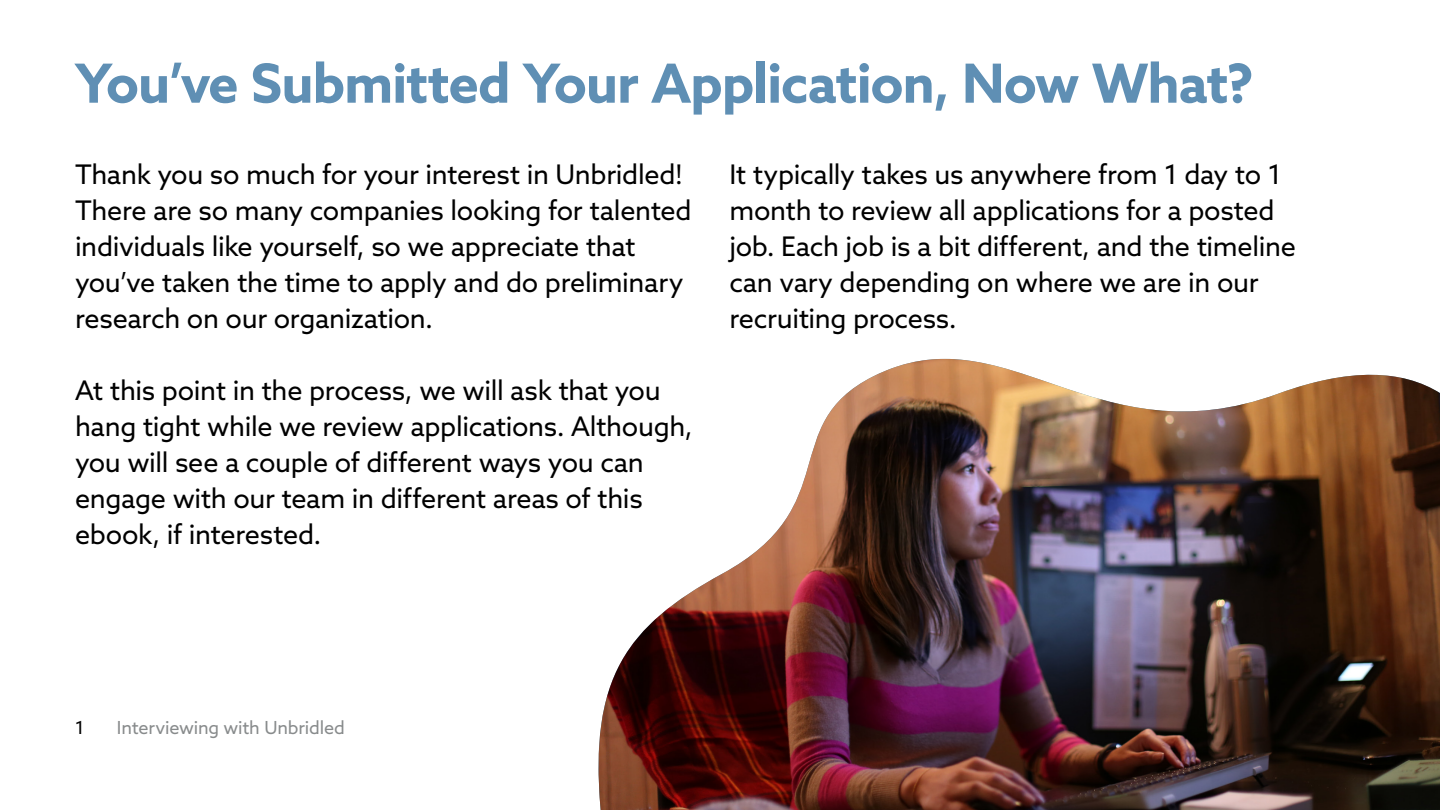
<style>
.page{position:relative;width:1440px;height:810px;background:#fff}
.page>*{position:absolute;margin:0;border:0;box-sizing:border-box;transform-origin:0 0}
.t1{font:700 54px "Azo Sans";letter-spacing:-.02em;color:#5f8fb4}
.t2{font:27px/36px "Azo Sans";letter-spacing:-.015em;color:#000}
.t3{font:18px "Azo Sans";letter-spacing:-.01em;color:#888b8c}
.t4{font:18px "Azo Sans";color:#000}
</style>
<div class="page">
<img style="left:598px;top:359px;width:842px;height:451px">
<h1 class="t1" style="left:75px;top:48px;width:1180px">You’ve Submitted Your Application, Now What?</h1>
<p class="t2" style="left:75px;top:156px;width:618px">Thank you so much for your interest in Unbridled!<br>There are so many companies looking for talented individuals like yourself, so we appreciate that you’ve taken the time to apply and do preliminary research on our organization.</p>
<p class="t2" style="left:75px;top:372px;width:619px">At this point in the process, we will ask that you hang tight while we review applications. Although, you will see a couple of different ways you can engage with our team in different areas of this ebook, if interested.</p>
<p class="t2" style="left:729px;top:156px;width:568px">It typically takes us anywhere from 1 day to 1 month to review all applications for a posted job. Each job is a bit different, and the timeline can vary depending on where we are in our recruiting process.</p>
<p class="t4" style="left:75px;top:716px;width:11px">1</p>
<p class="t3" style="left:117px;top:716px;width:229px">Interviewing with Unbridled</p>
</div>
